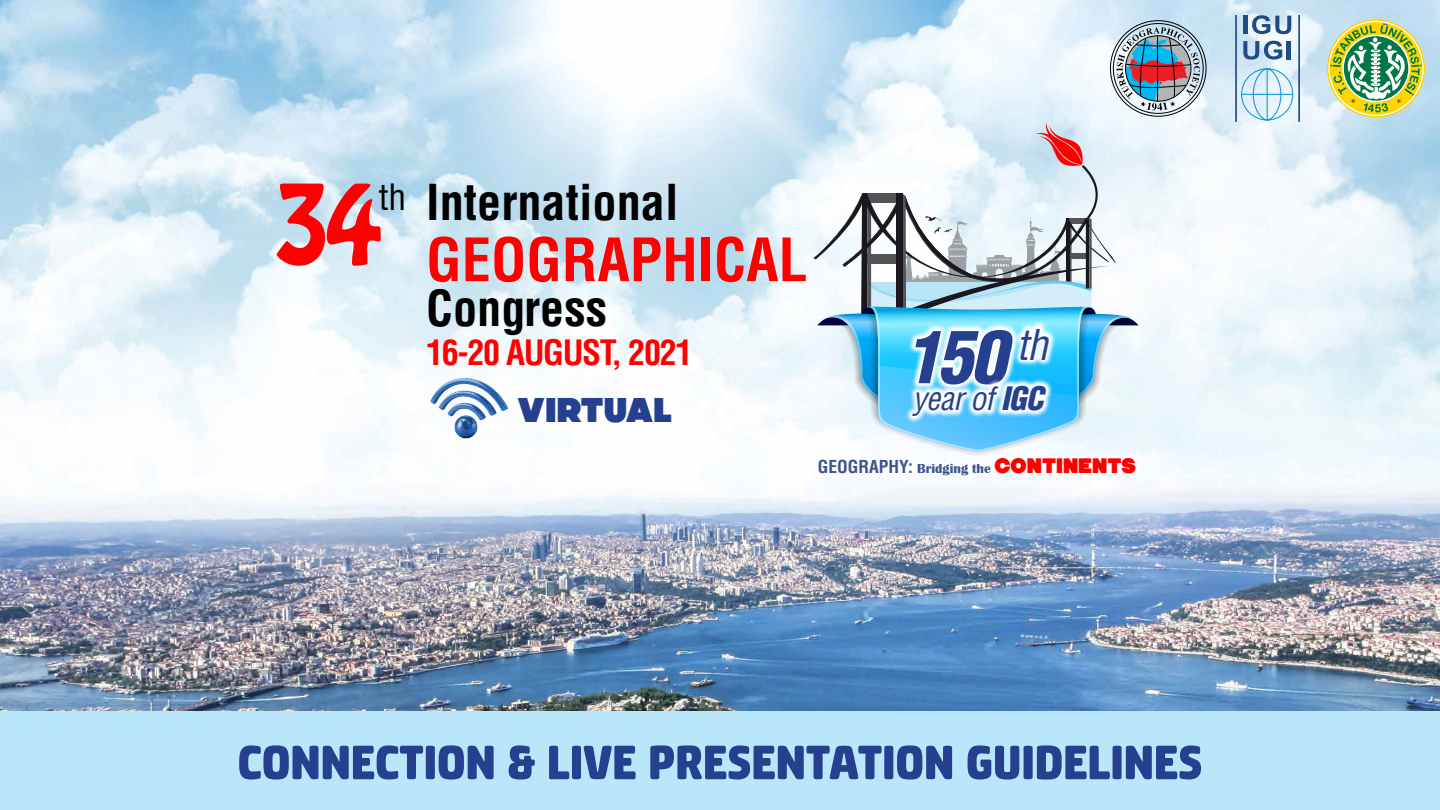
<style>
.page{position:relative;width:1440px;height:810px;background:#fff}
.page>*{position:absolute;margin:0;border:0;box-sizing:border-box;transform-origin:0 0}
.t1{font:71.03px "Helvetica Cond Black Italic Tr";color:#25408f}
.t2{font:58.12px "Helvetica Cond Bold Tr";color:#f00}
.t3{font:900 53.25px "Neuron";color:#25408f}
.t4{font:48.3px "Helvetica Cond Bold Tr";color:#000}
.t5{font:800 35.1px "Vim SM";color:#25408f}
.t6{font:34.12px "Helvetica Cond Bold Tr";letter-spacing:-.04em;color:#f00}
.t7{font:31.58px "Helvetica Cond Italic Tr";letter-spacing:-.02em;color:#25408f}
.t8{font:700 13.42px "Britannic";color:#38558d}
.s1{font-family:"Helvetica Cond Black Italic Tr"}
.s2{font-family:"Helvetica Cond Bold Tr";font-weight:400;font-size:17.4px}
.s3{font-family:"Vim SM";font-weight:800;font-size:21.38px;color:#f00}
</style>
<div class="page">
<img style="left:0;top:0;width:1440px;height:711px">
<hr style="left:1235px;top:15px;width:2px;height:107px;background:#204c84">
<hr style="left:1298px;top:15px;width:2px;height:107px;background:#204c84">
<hr style="left:1244px;top:16px;width:4px;height:18px;background:#204c84">
<svg style="left:1252px;top:15px;width:39px;height:19px"></svg>
<svg style="left:1243px;top:41px;width:39px;height:19px"></svg>
<hr style="left:1287px;top:41px;width:4px;height:18px;background:#204c84">
<svg style="left:1240px;top:68px;width:54px;height:53px;background:#c6e4f4"></svg>
<svg style="left:1117px;top:27px;width:83px;height:83px;background:#9199a7"></svg>
<svg style="left:1328px;top:21px;width:96px;height:95px;background:#a7c377"></svg>
<svg style="left:277px;top:183px;width:104px;height:83px;background:#e57379"></svg>
<svg style="left:813px;top:122px;width:326px;height:334px"></svg>
<svg style="left:908px;top:321px;width:148px;height:71px"></svg>
<svg style="left:905px;top:378px;width:148px;height:45px"></svg>
<img style="left:427px;top:365px;width:84px;height:83px">
<div style="left:814px;top:453px;width:327px;height:27px;background:#fff"></div>
<div style="left:0;top:711px;width:1440px;height:99px;background:#b9e6fa"></div>
<p class="t4" style="left:379px;top:173px;width:301px"><sup>th</sup> International</p>
<p class="t2" style="left:426px;top:225px;width:383px">GEOGRAPHICAL</p>
<p class="t4" style="left:426px;top:279px;width:182px">Congress</p>
<p class="t6" style="left:426px;top:332px;width:268px">16-20 AUGUST, 2021</p>
<p class="t5" style="left:517px;top:389px;width:157px">VIRTUAL</p>
<h1 class="t1" style="left:905px;top:313px;width:144px">150 <sup>th</sup></h1>
<p class="t7" style="left:913px;top:379px;width:132px">year of <span class="s1">IGC</span></p>
<p class="t8" style="left:818px;top:461px;width:320px"><span class="s2">GEOGRAPHY:</span> Bridging the <span class="s3">CONTINENTS</span></p>
<p class="t3" style="left:238px;top:730px;width:966px">CONNECTION &amp; LIVE PRESENTATION GUIDELINES</p>
</div>
